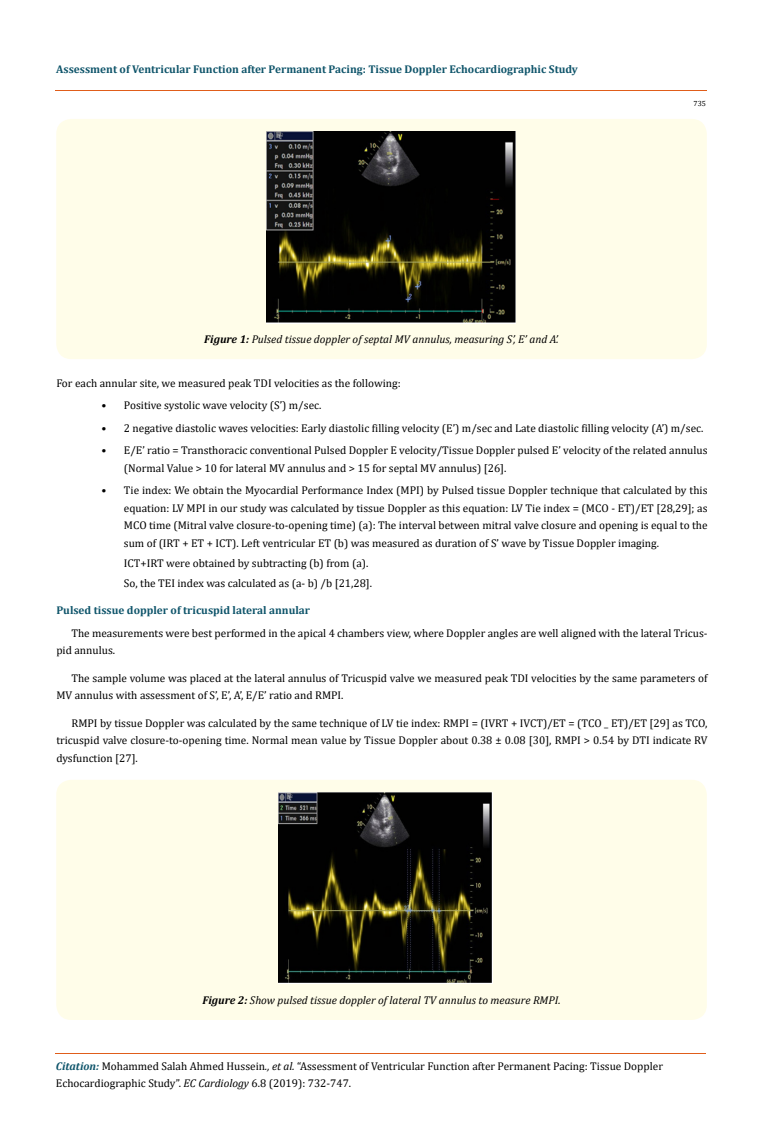
<style>
.page{position:relative;width:764px;height:1142px;background:#fff}
.page>*{position:absolute;margin:0;border:0;box-sizing:border-box;transform-origin:0 0}
.t1{font:11.25px/17.5px "Cambria";color:#000}
.t2{font:700 11.25px "Cambria";color:#0e546a}
.t3{font:italic 11.25px "Cambria";color:#000}
.t4{font:7.5px "Cambria";color:#000}
.s1{font-weight:700}
.s2{font-weight:700;font-style:italic;color:#0e546a}
.s3{font-style:italic}
</style>
<div class="page">
<hr style="left:55px;top:1053px;width:651px;height:1px;background:#e05d1a">
<div style="left:56px;top:119px;width:651px;height:240px;background:#fffde9;border-radius:15px"></div>
<img style="left:266px;top:132px;width:249px;height:192px">
<div style="left:56px;top:779px;width:651px;height:240px;background:#fffde9;border-radius:15px"></div>
<img style="left:279px;top:792px;width:213px;height:190px">
<p class="t2" style="left:56px;top:61px;width:523px">Assessment of Ventricular Function after Permanent Pacing: Tissue Doppler Echocardiographic Study</p>
<p class="t3" style="left:204px;top:331px;width:356px"><span class="s1">Figure 1:</span> Pulsed tissue doppler of septal MV annulus, measuring S’, E’ and A’.</p>
<p class="t4" style="left:693px;top:99px;width:14px">735</p>
<p class="t1" style="left:56px;top:374px;width:346px">For each annular site, we measured peak TDI velocities as the following:</p>
<p class="t1" style="left:101px;top:396px;width:221px">• Positive systolic wave velocity (S’) m/sec.</p>
<p class="t1" style="left:101px;top:419px;width:603px">• 2 negative diastolic waves velocities: Early diastolic filling velocity (E’) m/sec and Late diastolic filling velocity (A’) m/sec.</p>
<p class="t1" style="left:124px;top:441px;width:585px;text-indent:-22px">• E/E’ ratio = Transthoracic conventional Pulsed Doppler E velocity/Tissue Doppler pulsed E’ velocity of the related annulus (Normal Value &gt; 10 for lateral MV annulus and &gt; 15 for septal MV annulus) [26].</p>
<p class="t1" style="left:124px;top:481px;width:585px;text-align:justify;text-indent:-22px">• Tie index: We obtain the Myocardial Performance Index (MPI) by Pulsed tissue Doppler technique that calculated by this equation: LV MPI in our study was calculated by tissue Doppler as this equation: LV Tie index = (MCO - ET)/ET [28,29]; as MCO time (Mitral valve closure-to-opening time) (a): The interval between mitral valve closure and opening is equal to the sum of (IRT + ET + ICT). Left ventricular ET (b) was measured as duration of S’ wave by Tissue Doppler imaging.</p>
<p class="t1" style="left:124px;top:553px;width:250px;line-height:20px">ICT+IRT were obtained by subtracting (b) from (a).<br>So, the TEI index was calculated as (a- b) /b [21,28].</p>
<p class="t2" style="left:56px;top:602px;width:255px">Pulsed tissue doppler of tricuspid lateral annular</p>
<p class="t1" style="left:56px;top:624px;width:653px;text-indent:15px">The measurements were best performed in the apical 4 chambers view, where Doppler angles are well aligned with the lateral Tricus&shy;pid annulus.</p>
<p class="t1" style="left:56px;top:669px;width:653px;text-indent:15px">The sample volume was placed at the lateral annulus of Tricuspid valve we measured peak TDI velocities by the same parameters of<br>MV annulus with assessment of S’, E’, A’, E/E’ ratio and RMPI.</p>
<p class="t1" style="left:56px;top:714px;width:653px;text-align:justify;text-indent:15px">RMPI by tissue Doppler was calculated by the same technique of LV tie index: RMPI = (IVRT + IVCT)/ET = (TCO _ ET)/ET [29] as TCO, tricuspid valve closure-to-opening time. Normal mean value by Tissue Doppler about 0.38 ± 0.08 [30], RMPI &gt; 0.54 by DTI indicate RV dysfunction [27].</p>
<p class="t3" style="left:202px;top:991px;width:360px"><span class="s1">Figure 2:</span> Show pulsed tissue doppler of lateral TV annulus to measure RMPI.</p>
<p class="t1" style="left:56px;top:1056px;width:608px"><span class="s2">Citation:</span> Mohammed Salah Ahmed Hussein<span class="s3">., et al.</span> “Assessment of Ventricular Function after Permanent Pacing: Tissue Doppler<br>Echocardiographic Study”. <span class="s3">EC Cardiology</span> 6.8 (2019): 732-747.</p>
</div>
